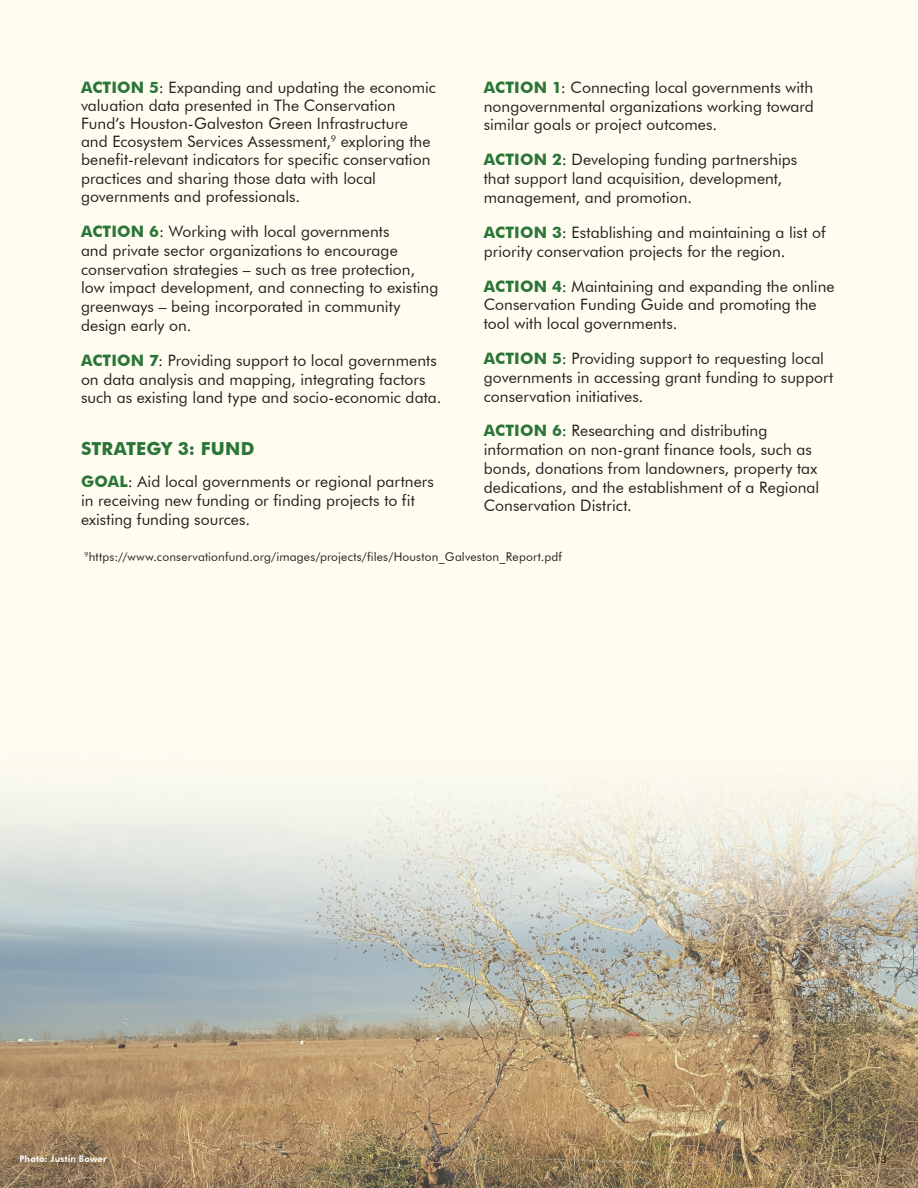
<style>
.page{position:relative;width:918px;height:1188px;background:#fffdf0}
.page>*{position:absolute;margin:0;border:0;box-sizing:border-box;transform-origin:0 0}
.Heading_3{font:700 18px "Futura BT";letter-spacing:.005em;color:#2c7539}
.t1{font:15.75px/18.8px "Futura BT";color:#231f20}
.t2{font:12px "Futura BT";letter-spacing:.015em;color:#231f20}
.t3{font:10.5px "Futura BT";color:#231f20}
.Heading_2{font:800 9px "Futura BT";letter-spacing:.025em;color:#fff}
.s1{font-weight:700;color:#2c7539}
</style>
<div class="page">
<img style="left:0;top:782px;width:918px;height:406px">
<div style="left:18px;top:1153px;width:101px;height:21px;background:#231f20;opacity:.5"></div>
<p class="t1" style="left:81px;top:78px;width:357px;line-height:18.1px"><span class="s1">ACTION 5</span>: Expanding and updating the economic valuation data presented in The Conservation Fund’s Houston-Galveston Green Infrastructure and Ecosystem Services Assessment,<sup>9</sup> exploring the benefit-relevant indicators for specific conservation practices and sharing those data with local governments and professionals.</p>
<p class="t1" style="left:81px;top:222px;width:359px"><span class="s1">ACTION 6</span>: Working with local governments<br>and private sector organizations to encourage conservation strategies – such as tree protection, low impact development, and connecting to existing greenways – being incorporated in community design early on.</p>
<p class="t1" style="left:81px;top:351px;width:362px"><span class="s1">ACTION 7</span>: Providing support to local governments on data analysis and mapping, integrating factors such as existing land type and socio-economic data.</p>
<p class="Heading_3" style="left:81px;top:438px;width:175px">STRATEGY 3: FUND</p>
<p class="t1" style="left:81px;top:472px;width:355px"><span class="s1">GOAL</span>: Aid local governments or regional partners in receiving new funding or finding projects to fit existing funding sources.</p>
<p class="t1" style="left:484px;top:78px;width:332px;text-align:justify"><span class="s1">ACTION 1</span>: Connecting local governments with nongovernmental organizations working toward similar goals or project outcomes.</p>
<p class="t1" style="left:484px;top:150px;width:315px"><span class="s1">ACTION 2</span>: Developing funding partnerships that support land acquisition, development, management, and promotion.</p>
<p class="t1" style="left:484px;top:223px;width:343px"><span class="s1">ACTION 3</span>: Establishing and maintaining a list of priority conservation projects for the region.</p>
<p class="t1" style="left:484px;top:276px;width:352px"><span class="s1">ACTION 4</span>: Maintaining and expanding the online<br>Conservation Funding Guide and promoting the tool with local governments.</p>
<p class="t1" style="left:484px;top:349px;width:351px"><span class="s1">ACTION 5</span>: Providing support to requesting local governments in accessing grant funding to support conservation initiatives.</p>
<p class="t1" style="left:484px;top:421px;width:337px"><span class="s1">ACTION 6</span>: Researching and distributing information on non-grant finance tools, such as bonds, donations from landowners, property tax dedications, and the establishment of a Regional Conservation District.</p>
<p class="t2" style="left:85px;top:549px;width:479px"><sup>9</sup>https://www.conservationfund.org/images/projects/files/Houston_Galveston_Report.pdf</p>
<p class="Heading_2" style="left:19px;top:1153px;width:89px">Photo: Justin Bower</p>
<p class="t3" style="left:875px;top:1153px;width:13px">13</p>
</div>
